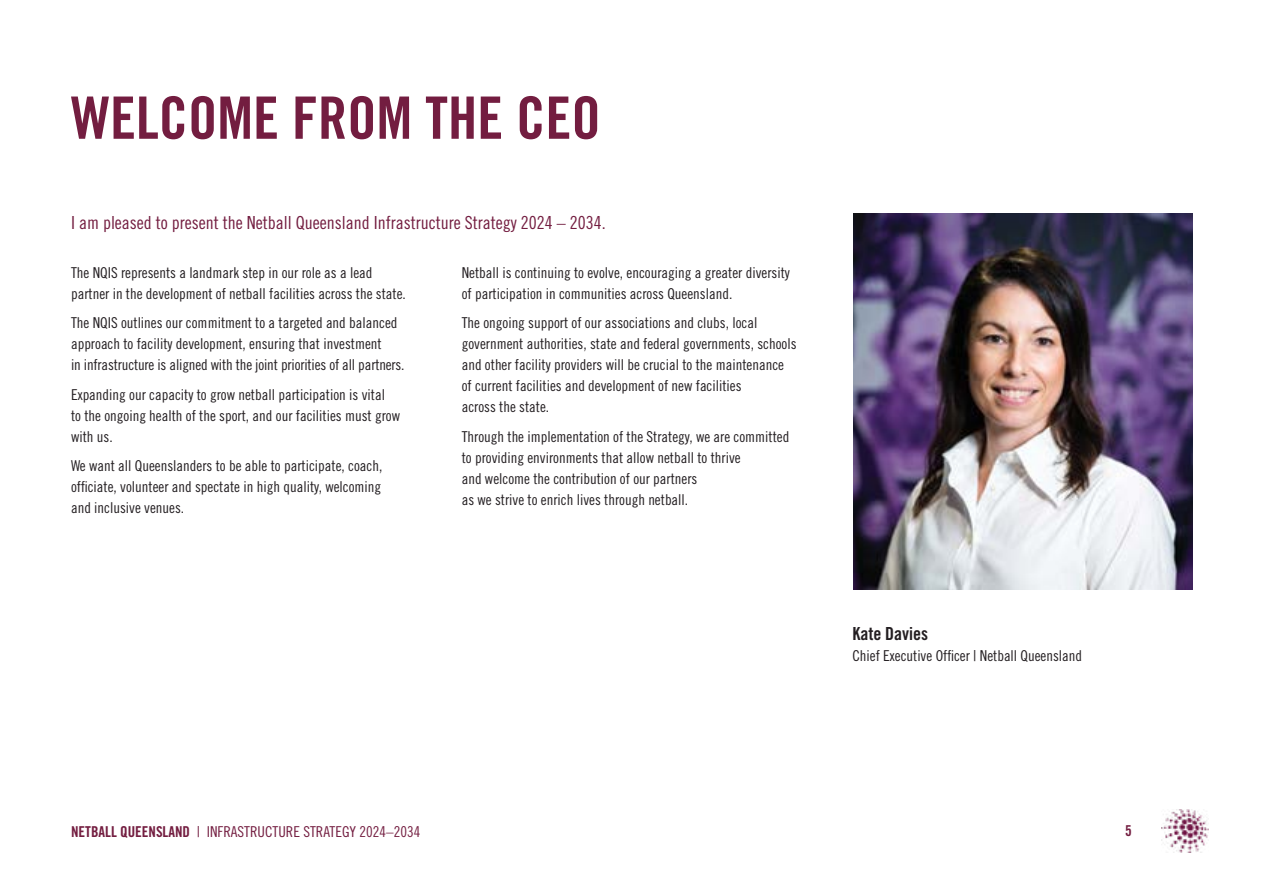
<style>
.page{position:relative;width:1263px;height:893px;background:#fff}
.page>*{position:absolute;margin:0;border:0;box-sizing:border-box;transform-origin:0 0}
.t1{font:58.5px "Trade Gothic LT Std Bd Cn 20";color:#731d40}
.t2{font:18px "Trade Gothic LT Std Cn 18";color:#731d40}
.t3{font:18px "Trade Gothic LT Std Bd Cn 20";color:#231e21}
.t4{font:15px/21px "Trade Gothic LT Std Cn 18";color:#231e21}
.t5{font:15px "Trade Gothic LT Std Cn 18";color:#731d40}
.t6{font:15px "Trade Gothic LT Std Bd Cn 20";color:#731d40}
.s1{font-family:"Trade Gothic LT Std Bd Cn 20"}
</style>
<div class="page">
<img style="left:853px;top:213px;width:340px;height:376px">
<h1 class="t1" style="left:71px;top:82px;width:531px">WELCOME FROM THE CEO</h1>
<p class="t2" style="left:71px;top:211px;width:536px">I am pleased to present the Netball Queensland Infrastructure Strategy 2024 – 2034.</p>
<p class="t4" style="left:462px;top:262px;width:330px">Netball is continuing to evolve, encouraging a greater diversity of participation in communities across Queensland.</p>
<p class="t4" style="left:462px;top:312px;width:336px">The ongoing support of our associations and clubs, local government authorities, state and federal governments, schools and other facility providers will be crucial to the maintenance of current facilities and development of new facilities<br>across the state.</p>
<p class="t4" style="left:462px;top:426px;width:329px">Through the implementation of the Strategy, we are committed to providing environments that allow netball to thrive<br>and welcome the contribution of our partners<br>as we strive to enrich lives through netball.</p>
<p class="t4" style="left:71px;top:262px;width:336px">The NQIS represents a landmark step in our role as a lead partner in the development of netball facilities across the state.</p>
<p class="t4" style="left:71px;top:312px;width:335px">The NQIS outlines our commitment to a targeted and balanced approach to facility development, ensuring that investment<br>in infrastructure is aligned with the joint priorities of all partners.</p>
<p class="t4" style="left:71px;top:384px;width:331px">Expanding our capacity to grow netball participation is vital<br>to the ongoing health of the sport, and our facilities must grow with us.</p>
<p class="t4" style="left:71px;top:455px;width:313px;text-align:justify">We want all Queenslanders to be able to participate, coach, officiate, volunteer and spectate in high quality, welcoming and inclusive venues.</p>
<p class="t3" style="left:852px;top:623px;width:77px">Kate Davies</p>
<p class="t4" style="left:852px;top:645px;width:231px">Chief Executive Officer | Netball Queensland</p>
<p class="t5" style="left:71px;top:823px;width:351px"><span class="s1">NETBALL QUEENSLAND</span> | INFRASTRUCTURE STRATEGY 2024–2034</p>
<p class="t6" style="left:1125px;top:821px;width:8px">5</p>
</div>
